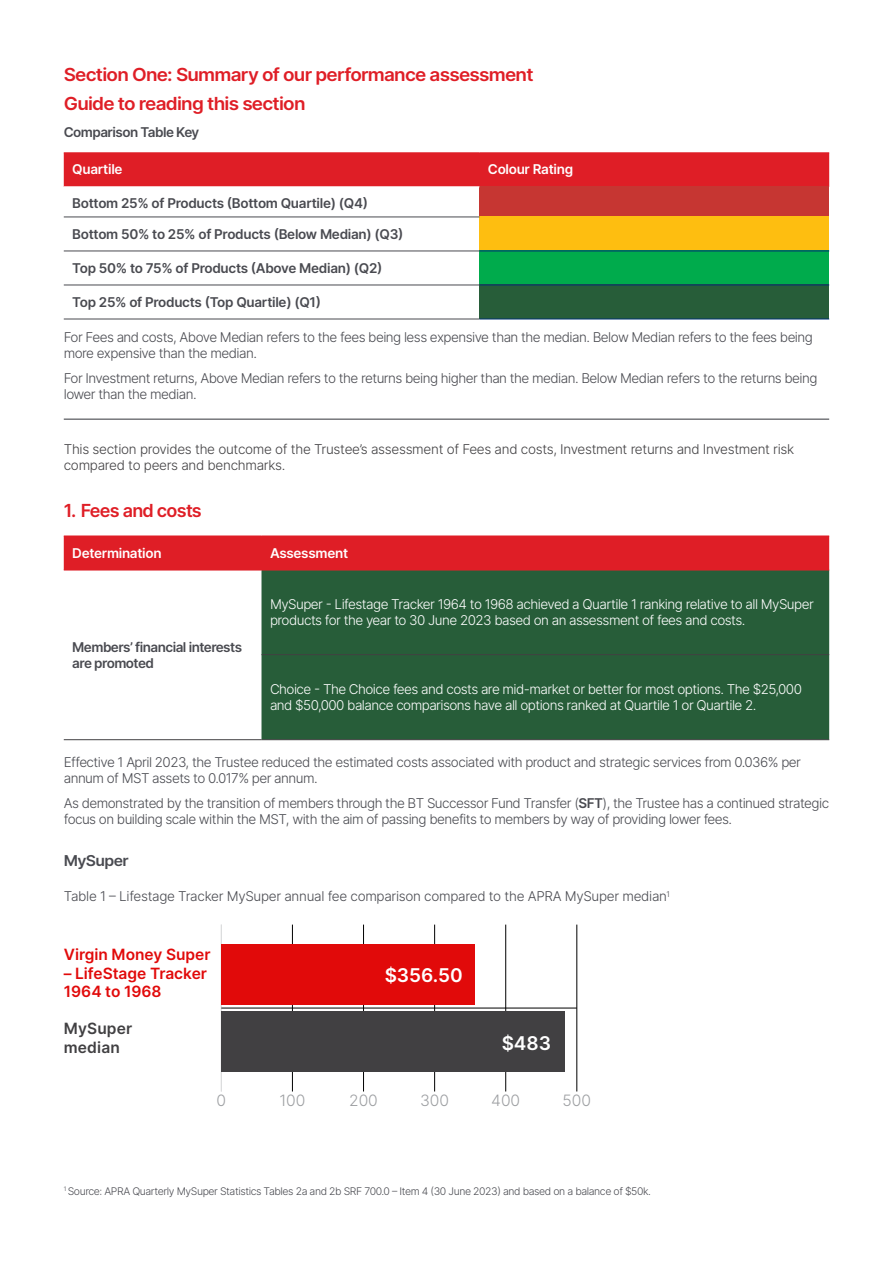
<style>
.page{position:relative;width:893px;height:1263px;background:#fff}
.page>*{position:absolute;margin:0;border:0;box-sizing:border-box;transform-origin:0 0}
.t1{font:600 18.9px "Inter";color:#fff}
.t2{font:600 18px/28.5px "Inter";letter-spacing:-.04em;color:#df1e26;scale:1.05 1}
.t3{font:600 18px "Inter";letter-spacing:-.04em;color:#df1e26}
.t4{font:300 15.6px "Inter";color:#9d9fa2}
.t5{font:600 15.45px/18.6px "Inter";color:#e10a0a}
.t6{font:600 15.45px/18.6px "Inter";letter-spacing:.01em;color:#414042}
.t7{font:600 15px "Inter";letter-spacing:-.04em;color:#494a50;scale:1.05 1}
.t8{font:300 13.5px/16.2px "Inter";letter-spacing:-.04em;color:#494a50}
.t9{font:300 13.5px/16.2px "Inter";letter-spacing:-.04em;color:#fff}
.t10{font:600 13.5px "Inter";letter-spacing:-.02em;color:#494a50}
.t11{font:300 13.5px/16.2px "Inter";letter-spacing:-.02em;color:#414042}
.t12{font:300 13.5px "Inter";letter-spacing:-.02em;color:#494a50}
.t13{font:600 13.5px/16.2px "Inter";letter-spacing:-.04em;color:#494a50}
.t14{font:600 13.5px "Inter";letter-spacing:-.02em;color:#fff}
.t15{font:300 10.5px "Inter";letter-spacing:-.04em;color:#494a50}
.s1{font-weight:600}
</style>
<div class="page">
<hr style="left:64px;top:419px;width:765px;height:1px;background:#494a50">
<div style="left:64px;top:154px;width:765px;height:33px;background:#df1e26"></div>
<svg style="left:64px;top:216px;width:415px;height:103px"></svg>
<div style="left:479px;top:187px;width:350px;height:30px;background:#c63632"></div>
<div style="left:479px;top:217px;width:350px;height:34px;background:#febe10"></div>
<div style="left:479px;top:251px;width:350px;height:34px;background:#00ab4c"></div>
<div style="left:479px;top:285px;width:350px;height:34px;background:#275d39"></div>
<hr style="left:479px;top:251px;width:350px;height:1px;background:#003273">
<hr style="left:479px;top:285px;width:350px;height:1px;background:#003273">
<hr style="left:479px;top:319px;width:350px;height:1px;background:#003273">
<hr style="left:64px;top:153px;width:415px;height:1px;background:#df1e26">
<hr style="left:479px;top:153px;width:350px;height:1px;background:#df1e26">
<hr style="left:64px;top:217px;width:415px;height:1px;background:#494a50">
<hr style="left:64px;top:251px;width:415px;height:1px;background:#494a50">
<hr style="left:64px;top:285px;width:415px;height:1px;background:#494a50">
<hr style="left:64px;top:319px;width:415px;height:1px;background:#494a50">
<div style="left:64px;top:537px;width:765px;height:33px;background:#df1e26"></div>
<div style="left:261px;top:571px;width:568px;height:168px;background:#275d39"></div>
<hr style="left:64px;top:536px;width:197px;height:1px;background:#df1e26">
<hr style="left:261px;top:536px;width:568px;height:1px;background:#df1e26">
<hr style="left:64px;top:570px;width:197px;height:1px;background:#df1e26">
<hr style="left:261px;top:570px;width:568px;height:1px;background:#df1e26">
<hr style="left:261px;top:654px;width:568px;height:1px;background:#414042">
<hr style="left:64px;top:739px;width:197px;height:1px;background:#414042">
<hr style="left:261px;top:739px;width:568px;height:1px;background:#414042">
<hr style="left:292px;top:924px;width:1px;height:167px;background:#000">
<hr style="left:363px;top:924px;width:1px;height:167px;background:#000">
<hr style="left:434px;top:924px;width:1px;height:167px;background:#000">
<hr style="left:505px;top:924px;width:1px;height:167px;background:#000">
<hr style="left:577px;top:924px;width:1px;height:167px;background:#000">
<hr style="left:221px;top:924px;width:1px;height:167px;background:#dcddde">
<hr style="left:221px;top:1008px;width:356px;height:1px;background:#000">
<div style="left:221px;top:1011px;width:344px;height:60px;background:#414042"></div>
<div style="left:221px;top:945px;width:254px;height:60px;background:#e10a0a"></div>
<h2 class="t2" style="left:64px;top:60px;width:449px">Section One: Summary of our performance assessment<br>Guide to reading this section</h2>
<p class="t13" style="left:64px;top:123px;width:137px">Comparison Table Key</p>
<p class="t14" style="left:72px;top:160px;width:52px">Quartile</p>
<p class="t14" style="left:488px;top:160px;width:87px">Colour Rating</p>
<p class="t10" style="left:72px;top:194px;width:297px">Bottom 25% of Products (Bottom Quartile) (Q4)</p>
<p class="t10" style="left:72px;top:224px;width:333px">Bottom 50% to 25% of Products (Below Median) (Q3)</p>
<p class="t10" style="left:72px;top:258px;width:312px">Top 50% to 75% of Products (Above Median) (Q2)</p>
<p class="t10" style="left:72px;top:292px;width:250px">Top 25% of Products (Top Quartile) (Q1)</p>
<p class="t8" style="left:64px;top:329px;width:751px">For Fees and costs, Above Median refers to the fees being less expensive than the median. Below Median refers to the fees being more expensive than the median.</p>
<p class="t8" style="left:64px;top:370px;width:755px">For Investment returns, Above Median refers to the returns being higher than the median. Below Median refers to the returns being lower than the median.</p>
<p class="t11" style="left:64px;top:441px;width:732px">This section provides the outcome of the Trustee’s assessment of Fees and costs, Investment returns and Investment risk compared to peers and benchmarks.</p>
<h2 class="t3" style="left:64px;top:497px;width:140px">1. Fees and costs</h2>
<p class="t14" style="left:72px;top:543px;width:91px">Determination</p>
<p class="t14" style="left:270px;top:543px;width:80px">Assessment</p>
<p class="t13" style="left:72px;top:638px;width:171px">Members’ financial interests are promoted</p>
<p class="t9" style="left:270px;top:596px;width:545px">MySuper - Lifestage Tracker 1964 to 1968 achieved a Quartile 1 ranking relative to all MySuper products for the year to 30 June 2023 based on an assessment of fees and costs.</p>
<p class="t9" style="left:270px;top:681px;width:533px">Choice - The Choice fees and costs are mid-market or better for most options. The $25,000 and $50,000 balance comparisons have all options ranked at Quartile 1 or Quartile 2.</p>
<p class="t8" style="left:64px;top:754px;width:739px">Effective 1 April 2023, the Trustee reduced the estimated costs associated with product and strategic services from 0.036% per annum of MST assets to 0.017% per annum.</p>
<p class="t8" style="left:64px;top:795px;width:767px">As demonstrated by the transition of members through the BT Successor Fund Transfer (<span class="s1">SFT</span>), the Trustee has a continued strategic focus on building scale within the MST, with the aim of passing benefits to members by way of providing lower fees.</p>
<p class="t7" style="left:64px;top:850px;width:63px">MySuper</p>
<p class="t12" style="left:64px;top:887px;width:608px">Table 1 – Lifestage Tracker MySuper annual fee comparison compared to the APRA MySuper median<sup>1</sup></p>
<p class="t5" style="left:64px;top:945px;width:148px">Virgin Money Super</p>
<p class="t5" style="left:64px;top:963px;width:145px">– LifeStage Tracker<br>1964 to 1968</p>
<p class="t6" style="left:64px;top:1019px;width:70px">MySuper median</p>
<h1 class="t1" style="left:385px;top:961px;width:80px">$356.50</h1>
<h1 class="t1" style="left:502px;top:1029px;width:51px">$483</h1>
<p class="t4" style="left:217px;top:1089px;width:11px">0</p>
<p class="t4" style="left:279px;top:1089px;width:28px">100</p>
<p class="t4" style="left:349px;top:1089px;width:30px">200</p>
<p class="t4" style="left:420px;top:1089px;width:31px">300</p>
<p class="t4" style="left:491px;top:1089px;width:31px">400</p>
<p class="t4" style="left:563px;top:1089px;width:30px">500</p>
<p class="t15" style="left:64px;top:1183px;width:589px"><sup>1</sup> Source: APRA Quarterly MySuper Statistics Tables 2a and 2b SRF 700.0 – Item 4 (30 June 2023) and based on a balance of $50k.</p>
</div>
